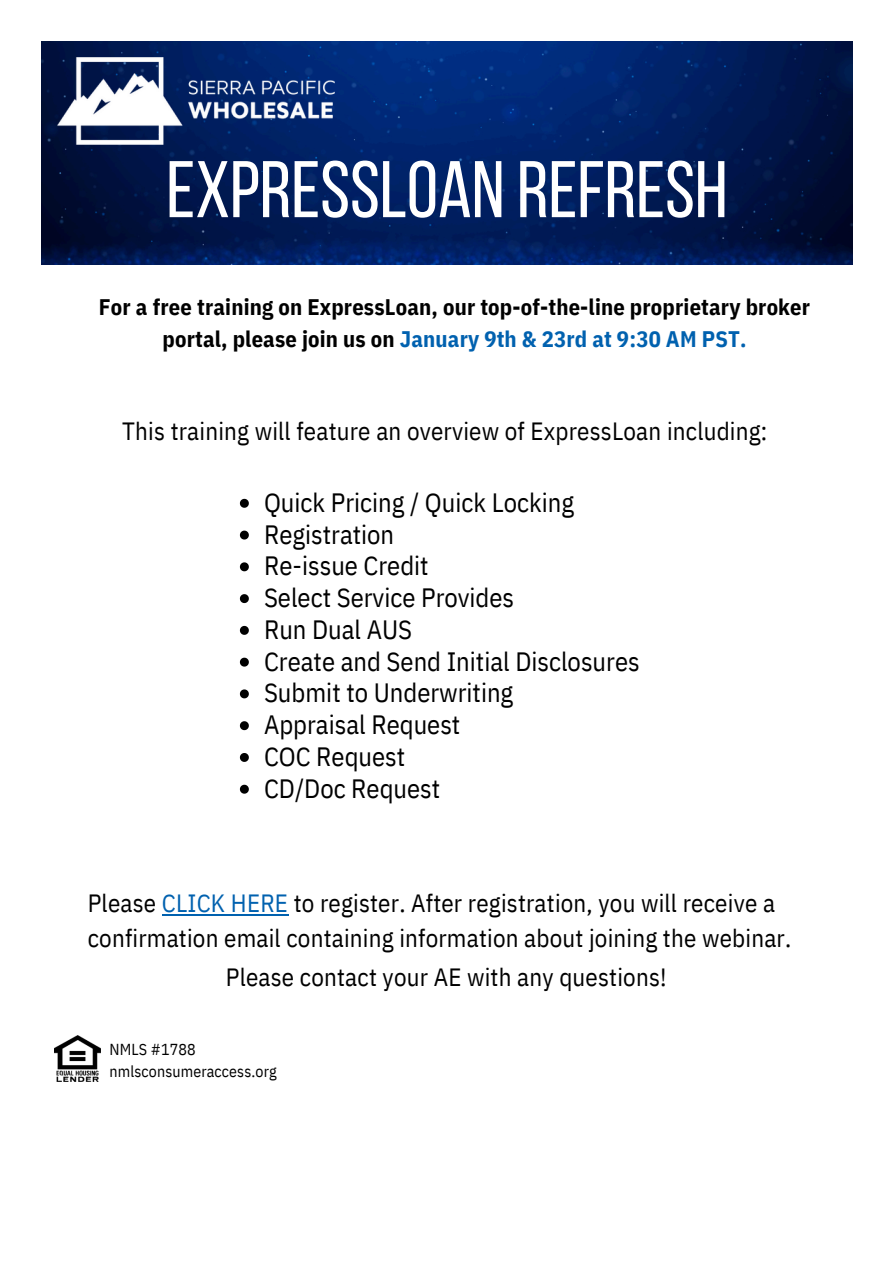
<style>
.page{position:relative;width:894px;height:1263px;background:#fff}
.page>*{position:absolute;margin:0;border:0;box-sizing:border-box;transform-origin:0 0}
.t1{font:80.1px "Bebas Neue";color:#fff}
.t2{font:26.4px "IBM Plex Sans Cond";color:#000}
.t3{font:24.9px/34.8px "IBM Plex Sans Cond";letter-spacing:.01em;color:#000}
.t4{font:700 22.5px/31.8px "IBM Plex Sans Cond";letter-spacing:.01em;color:#000;text-align:center}
.t5{font:15.9px/21.9px "IBM Plex Sans Cond";letter-spacing:.01em;color:#000}
.s1{color:#0061af}
</style>
<div class="page">
<img style="left:42px;top:42px;width:810px;height:222px">
<img style="left:55px;top:1035px;width:46px;height:46px">
<img style="left:42px;top:42px;width:308px;height:119px">
<hr style="left:162px;top:914px;width:126px;height:2px;background:#0061af">
<svg style="left:240px;top:499px;width:9px;height:9px"></svg>
<svg style="left:240px;top:531px;width:9px;height:8px"></svg>
<svg style="left:240px;top:562px;width:9px;height:9px"></svg>
<svg style="left:240px;top:594px;width:9px;height:9px"></svg>
<svg style="left:240px;top:626px;width:9px;height:9px"></svg>
<svg style="left:240px;top:658px;width:9px;height:9px"></svg>
<svg style="left:240px;top:689px;width:9px;height:9px"></svg>
<svg style="left:240px;top:721px;width:9px;height:9px"></svg>
<svg style="left:240px;top:753px;width:9px;height:9px"></svg>
<svg style="left:240px;top:785px;width:9px;height:9px"></svg>
<p class="t1" style="left:166px;top:157px;width:562px">EXPRESSLOAN REFRESH</p>
<p class="t4" style="left:99px;top:291px;width:712px">For a free training on ExpressLoan, our top-of-the-line proprietary broker portal, please join us on <span class="s1">January 9th &amp; 23rd at 9:30 AM PST.</span></p>
<p class="t3" style="left:122px;top:413px;width:646px">This training will feature an overview of ExpressLoan including:</p>
<p class="t2" style="left:264px;top:485px;width:311px">Quick Pricing / Quick Locking</p>
<p class="t2" style="left:264px;top:516px;width:132px">Registration</p>
<p class="t2" style="left:264px;top:548px;width:166px">Re-issue Credit</p>
<p class="t2" style="left:264px;top:580px;width:251px">Select Service Provides</p>
<p class="t2" style="left:264px;top:612px;width:149px">Run Dual AUS</p>
<p class="t2" style="left:264px;top:643px;width:377px">Create and Send Initial Disclosures</p>
<p class="t2" style="left:264px;top:675px;width:250px">Submit to Underwriting</p>
<p class="t2" style="left:264px;top:707px;width:198px">Appraisal Request</p>
<p class="t2" style="left:264px;top:739px;width:143px">COC Request</p>
<p class="t2" style="left:264px;top:771px;width:178px">CD/Doc Request</p>
<p class="t3" style="left:88px;top:886px;width:704px">Please <span class="s1">CLICK HERE</span> to register. After registration, you will receive a confirmation email containing information about joining the webinar.</p>
<p class="t3" style="left:226px;top:959px;width:442px">Please contact your AE with any questions!</p>
<p class="t5" style="left:109px;top:1038px;width:169px">NMLS #1788 nmlsconsumeraccess.org</p>
</div>
